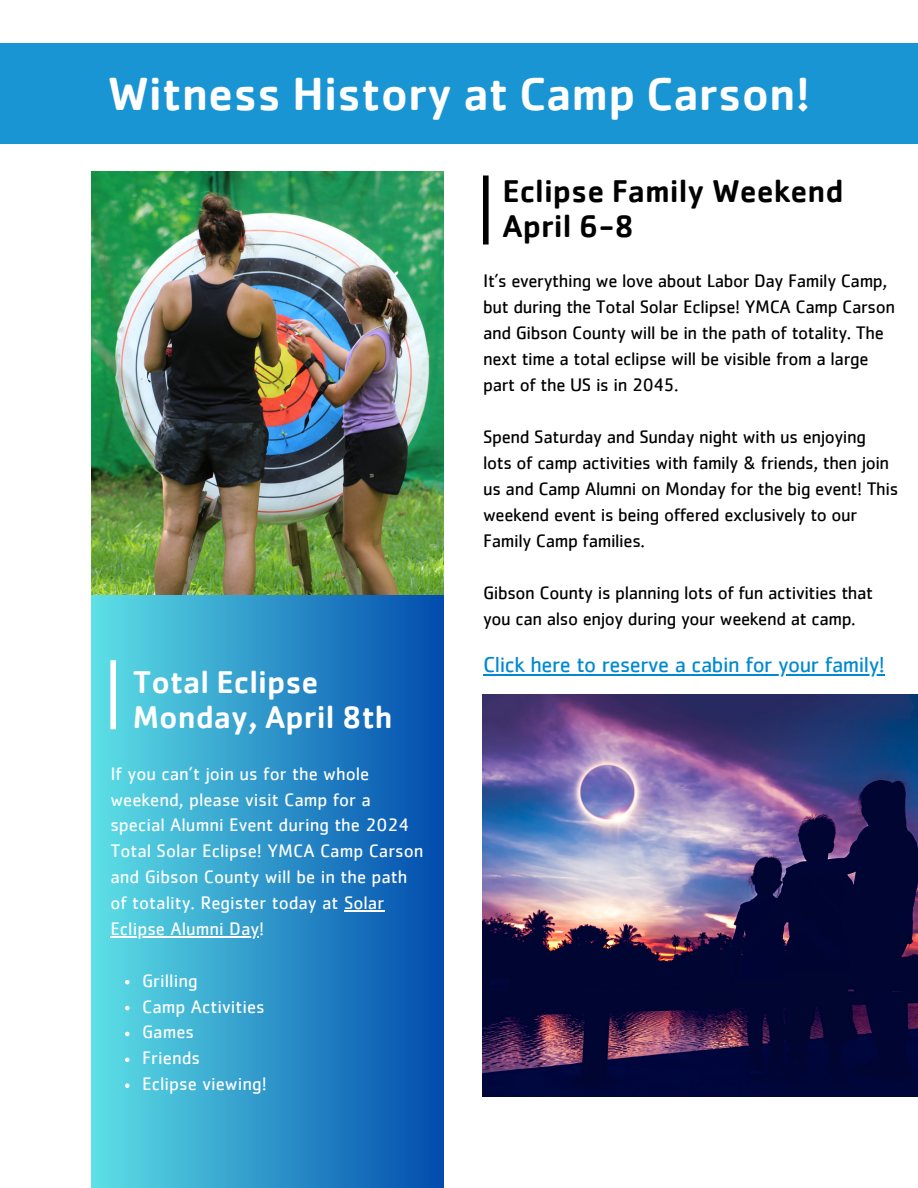
<style>
.page{position:relative;width:918px;height:1188px;background:#fff}
.page>*{position:absolute;margin:0;border:0;box-sizing:border-box;transform-origin:0 0}
.t1{font:500 48px "Cachet";color:#fff}
.t2{font:500 32.4px "Cachet";color:#000}
.t3{font:500 32.4px "Cachet";color:#fff}
.t4{font:22.5px "Cachet";letter-spacing:-.02em;color:#0089d0}
.t5{font:18.75px/26px "Cachet";letter-spacing:-.02em;color:#000}
.t6{font:18.75px/25.8px "Cachet";color:#fff}
</style>
<div class="page">
<div style="left:92px;top:311px;width:352px;height:877px;background:linear-gradient(to right,#5ee0e6,#014cae)"></div>
<div style="left:483px;top:176px;width:6px;height:69px;background:#000"></div>
<div style="left:110px;top:660px;width:6px;height:69px;background:#fff"></div>
<img style="left:92px;top:172px;width:352px;height:423px">
<hr style="left:483px;top:674px;width:402px;height:2px;background:#0089d0">
<img style="left:483px;top:695px;width:435px;height:401px">
<hr style="left:344px;top:910px;width:40px;height:1px;background:#fff">
<hr style="left:110px;top:936px;width:149px;height:1px;background:#fff">
<svg style="left:125px;top:980px;width:5px;height:4px"></svg>
<svg style="left:125px;top:1006px;width:5px;height:4px"></svg>
<svg style="left:125px;top:1032px;width:5px;height:4px"></svg>
<svg style="left:125px;top:1058px;width:5px;height:4px"></svg>
<svg style="left:125px;top:1083px;width:5px;height:5px"></svg>
<div style="left:0;top:43px;width:918px;height:100px;background:#1a95d4"></div>
<p class="t1" style="left:108px;top:62px;width:704px">Witness History at Camp Carson!</p>
<p class="t3" style="left:133px;top:661px;width:187px">Total Eclipse</p>
<p class="t3" style="left:133px;top:696px;width:261px">Monday, April 8th</p>
<p class="t6" style="left:110px;top:761px;width:315px">If you can’t join us for the whole weekend, please visit Camp for a special Alumni Event during the 2024<br>Total Solar Eclipse! YMCA Camp Carson and Gibson County will be in the path of totality. Register today at Solar<br>Eclipse Alumni Day!</p>
<p class="t6" style="left:142px;top:968px;width:57px">Grilling</p>
<p class="t6" style="left:142px;top:994px;width:124px">Camp Activities</p>
<p class="t6" style="left:142px;top:1020px;width:53px">Games</p>
<p class="t6" style="left:142px;top:1046px;width:59px">Friends</p>
<p class="t6" style="left:142px;top:1072px;width:126px">Eclipse viewing!</p>
<p class="t2" style="left:502px;top:170px;width:343px">Eclipse Family Weekend</p>
<p class="t2" style="left:502px;top:205px;width:133px">April 6-8</p>
<p class="t5" style="left:483px;top:269px;width:414px">It’s everything we love about Labor Day Family Camp, but during the Total Solar Eclipse! YMCA Camp Carson and Gibson County will be in the path of totality. The next time a total eclipse will be visible from a large part of the US is in 2045.</p>
<p class="t5" style="left:483px;top:425px;width:417px">Spend Saturday and Sunday night with us enjoying lots of camp activities with family &amp; friends, then join us and Camp Alumni on Monday for the big event! This weekend event is being offered exclusively to our Family Camp families.</p>
<p class="t5" style="left:483px;top:581px;width:392px">Gibson County is planning lots of fun activities that you can also enjoy during your weekend at camp.</p>
<p class="t4" style="left:483px;top:655px;width:403px">Click here to reserve a cabin for your family!</p>
</div>
